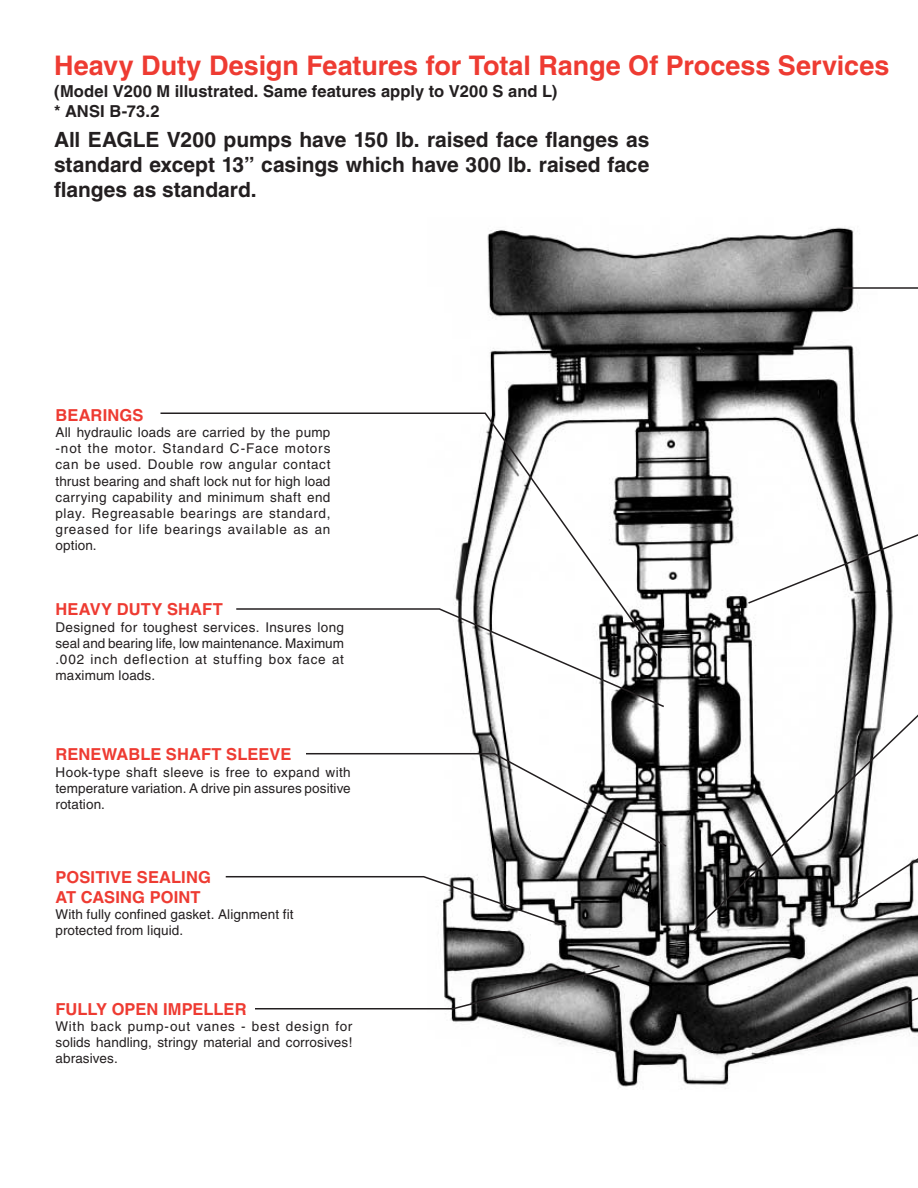
<style>
.page{position:relative;width:918px;height:1188px;background:#fff}
.page>*{position:absolute;margin:0;border:0;box-sizing:border-box;transform-origin:0 0}
.t1{font:700 27px "Helvetica";color:#ee3b32}
.t2{font:700 21px/25.2px "Helvetica";letter-spacing:-.005em;color:#231f20;text-align:justify}
.t3{font:700 16.5px/19.8px "Helvetica";letter-spacing:.005em;color:#ee3b32}
.t4{font:700 16.5px/19.8px "Helvetica";letter-spacing:.005em;color:#231f20}
.t5{font:13.5px/16.2px "Helvetica";letter-spacing:.01em;color:#231f20;text-align:justify}
</style>
<div class="page">
<img style="left:443px;top:227px;width:475px;height:862px">
<svg style="left:255px;top:964px;width:366px;height:46px"></svg>
<svg style="left:225px;top:875px;width:343px;height:53px"></svg>
<svg style="left:306px;top:752px;width:362px;height:96px"></svg>
<svg style="left:443px;top:608px;width:223px;height:100px"></svg>
<svg style="left:160px;top:412px;width:499px;height:246px"></svg>
<svg style="left:762px;top:983px;width:156px;height:72px"></svg>
<svg style="left:691px;top:674px;width:227px;height:260px"></svg>
<svg style="left:747px;top:517px;width:171px;height:88px"></svg>
<hr style="left:843px;top:287px;width:75px;height:2px;background:#231f20">
<p class="t1" style="left:54px;top:50px;width:837px">Heavy Duty Design Features for Total Range Of Process Services</p>
<p class="t4" style="left:54px;top:81px;width:505px">(Model V200 M illustrated. Same features apply to V200 S and L) * ANSI B-73.2</p>
<p class="t2" style="left:54px;top:127px;width:597px">All EAGLE V200 pumps have 150 lb. raised face flanges as standard except 13” casings which have 300 lb. raised face flanges as standard.</p>
<p class="t3" style="left:56px;top:405px;width:89px">BEARINGS</p>
<p class="t5" style="left:56px;top:424px;width:276px">All hydraulic loads are carried by the pump -not the motor. Standard C-Face motors can be used. Double row angular contact thrust bearing and shaft lock nut for high load carrying capability and minimum shaft end play. Regreasable bearings are standard, greased for life bearings available as an option.</p>
<p class="t3" style="left:56px;top:600px;width:169px">HEAVY DUTY SHAFT</p>
<p class="t5" style="left:56px;top:619px;width:290px">Designed for toughest services. Insures long seal and bearing life, low maintenance. Maximum .002 inch deflection at stuffing box face at maximum loads.</p>
<p class="t3" style="left:56px;top:745px;width:238px">RENEWABLE SHAFT SLEEVE</p>
<p class="t5" style="left:56px;top:764px;width:297px">Hook-type shaft sleeve is free to expand with temperature variation. A drive pin assures positive rotation.</p>
<p class="t3" style="left:56px;top:868px;width:157px">POSITIVE SEALING<br>AT CASING POINT</p>
<p class="t5" style="left:56px;top:906px;width:240px">With fully confined gasket. Alignment fit protected from liquid.</p>
<p class="t3" style="left:56px;top:999px;width:193px">FULLY OPEN IMPELLER</p>
<p class="t5" style="left:56px;top:1018px;width:299px">With back pump-out vanes - best design for solids handling, stringy material and corrosives! abrasives.</p>
</div>
